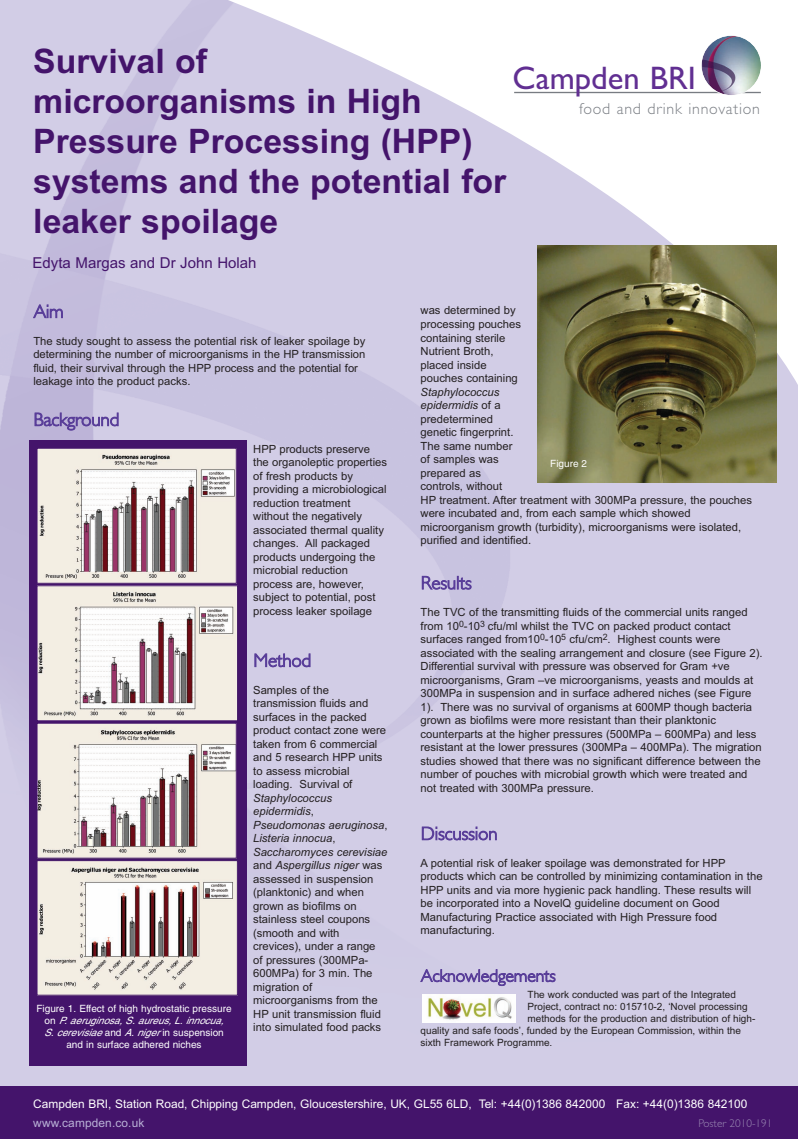
<style>
.page{position:relative;width:798px;height:1139px;background:#fff}
.page>*{position:absolute;margin:0;border:0;box-sizing:border-box;transform-origin:0 0}
.t1{font:700 33.75px/40px "Arial";color:#44146b}
.t2{font:32.56px "Gill Sans";color:#612f92}
.t3{font:300 18.75px "Gill Sans";letter-spacing:-.005em;color:#593e99}
.t4{font:300 17.5px "Gill Sans";color:#593e99}
.t5{font:300 15.81px "Gill Sans";color:#787c82}
.t6{font:15px "Arial";color:#44146b}
.t7{font:11.88px "Arial";color:#fff}
.t8{font:11.88px "Arial";letter-spacing:.01em;color:#b9b1d6}
.t9{font:11.25px/13.5px "Arial";color:#231f20}
.t10{font:300 11.25px "Gill Sans";color:#9a89b3}
.t11{font:10px "Arial";color:#231f20}
.t12{font:10px/12px "Helvetica";color:#fff;text-align:center}
.s1{font-style:italic}
</style>
<div class="page">
<div style="left:0;top:463px;width:797px;height:622px;background:#d2cde6"></div>
<div style="left:0;top:1085px;width:797px;height:53px;background:#44146b"></div>
<svg style="left:0;top:0;width:797px;height:463px;fill:#d2cde6"></svg>
<hr style="left:514px;top:92px;width:246px;height:1px;background:#787c82">
<svg style="left:700px;top:35px;width:61px;height:61px"></svg>
<img style="left:422px;top:993px;width:93px;height:29px">
<img style="left:537px;top:245px;width:239px;height:237px">
<div style="left:29px;top:440px;width:218px;height:625px;background:#44146b"></div>
<img style="left:39px;top:587px;width:197px;height:131px">
<div style="left:37px;top:585px;width:201px;height:135px;border:1px solid #44146b"></div>
<img style="left:39px;top:450px;width:195px;height:131px">
<div style="left:37px;top:448px;width:199px;height:135px;border:1px solid #44146b"></div>
<img style="left:39px;top:862px;width:197px;height:131px">
<div style="left:37px;top:860px;width:201px;height:135px;border:1px solid #44146b"></div>
<img style="left:39px;top:725px;width:195px;height:131px">
<div style="left:37px;top:723px;width:199px;height:135px;border:1px solid #44146b"></div>
<h1 class="t1" style="left:33px;top:41px;width:474px">Survival of<br>microorganisms in High<br>Pressure Processing (HPP) systems and the potential for leaker spoilage</h1>
<h3 class="t6" style="left:33px;top:254px;width:225px">Edyta Margas and Dr John Holah</h3>
<p class="t9" style="left:420px;top:304px;width:102px">was determined by processing pouches containing sterile<br>Nutrient Broth, placed inside pouches containing</p>
<p class="t9" style="left:420px;top:385px;width:333px"><span class="s1">Staphylococcus<br>epidermidis</span> of a<br>predetermined<br>genetic fingerprint.<br>The same number<br>of samples was<br>prepared as<br>controls, without<br>HP treatment. After treatment with 300MPa pressure, the pouches were incubated and, from each sample which showed microorganism growth (turbidity), microorganisms were isolated, purified and identified.</p>
<h3 class="t3" style="left:420px;top:571px;width:52px">Results</h3>
<p class="t9" style="left:420px;top:605px;width:343px">The TVC of the transmitting fluids of the commercial units ranged from 10<sup>0</sup>-10<sup>3</sup> cfu/ml whilst the TVC on packed product contact surfaces ranged from10<sup>0</sup>-10<sup>5</sup> cfu/cm<sup>2</sup>. Highest counts were associated with the sealing arrangement and closure (see Figure 2).<br>Differential survival with pressure was observed for Gram +ve microorganisms, Gram –ve microorganisms, yeasts and moulds at 300MPa in suspension and in surface adhered niches (see Figure 1). There was no survival of organisms at 600MP though bacteria grown as biofilms were more resistant than their planktonic counterparts at the higher pressures (500MPa – 600MPa) and less resistant at the lower pressures (300MPa – 400MPa). The migration studies showed that there was no significant difference between the number of pouches with microbial growth which were treated and not treated with 300MPa pressure.</p>
<h3 class="t3" style="left:420px;top:822px;width:78px">Discussion</h3>
<p class="t9" style="left:420px;top:856px;width:343px">A potential risk of leaker spoilage was demonstrated for HPP products which can be controlled by minimizing contamination in the HPP units and via more hygienic pack handling. These results will be incorporated into a NovelQ guideline document on Good Manufacturing Practice associated with High Pressure food manufacturing.</p>
<h3 class="t4" style="left:420px;top:965px;width:136px">Acknowledgements</h3>
<p class="t11" style="left:527px;top:988px;width:210px">The work conducted was part of the Integrated</p>
<p class="t11" style="left:527px;top:1000px;width:221px">Project, contract no: 015710-2, ‘Novel processing</p>
<p class="t11" style="left:527px;top:1012px;width:229px">methods for the production and distribution of high-</p>
<p class="t11" style="left:420px;top:1024px;width:322px">quality and safe foods’, funded by the European Commission, within the</p>
<p class="t11" style="left:420px;top:1036px;width:133px">sixth Framework Programme.</p>
<h2 class="t2" style="left:512px;top:59px;width:185px">Campden BRI</h2>
<h3 class="t5" style="left:579px;top:100px;width:182px">food and drink innovation</h3>
<h3 class="t3" style="left:34px;top:300px;width:31px">Aim</h3>
<p class="t9" style="left:33px;top:334px;width:333px">The study sought to assess the potential risk of leaker spoilage by determining the number of microorganisms in the HP transmission fluid, their survival through the HPP process and the potential for leakage into the product packs.</p>
<h3 class="t3" style="left:34px;top:408px;width:87px">Background</h3>
<p class="t9" style="left:253px;top:442px;width:135px">HPP products preserve the organoleptic properties of fresh products by providing a microbiological reduction treatment without the negatively associated thermal quality changes. All packaged products undergoing the microbial reduction process are, however, subject to potential, post process leaker spoilage</p>
<h3 class="t3" style="left:253px;top:649px;width:59px">Method</h3>
<p class="t9" style="left:253px;top:683px;width:134px">Samples of the transmission fluids and surfaces in the packed product contact zone were taken from 6 commercial and 5 research HPP units to assess microbial loading. Survival of</p>
<p class="t9" style="left:253px;top:791px;width:136px"><span class="s1">Staphylococcus epidermidis</span>,<br><span class="s1">Pseudomonas aeruginosa</span>,<br><span class="s1">Listeria innocua</span>,<br><span class="s1">Saccharomyces cerevisiae </span>and <span class="s1">Aspergillus niger</span> was assessed in suspension (planktonic) and when grown as biofilms on stainless steel coupons (smooth and with crevices), under a range of pressures (300MPa-<br>600MPa) for 3 min. The migration of microorganisms from the<br>HP unit transmission fluid into simulated food packs</p>
<p class="t12" style="left:550px;top:458px;width:38px">Figure 2</p>
<p class="t12" style="left:36px;top:1003px;width:196px">Figure 1. Effect of high hydrostatic pressure on <span class="s1">P. aeruginosa, S. aureus, L. innocua,<br>S. cerevisiae</span> and <span class="s1">A. niger</span> in suspension and in surface adhered niches</p>
<p class="t7" style="left:33px;top:1096px;width:715px">Campden BRI, Station Road, Chipping Campden, Gloucestershire, UK, GL55 6LD, Tel: +44(0)1386 842000 Fax: +44(0)1386 842100</p>
<p class="t8" style="left:33px;top:1115px;width:112px">www.campden.co.uk</p>
<p class="t10" style="left:698px;top:1116px;width:76px">Poster 2010-191</p>
</div>
